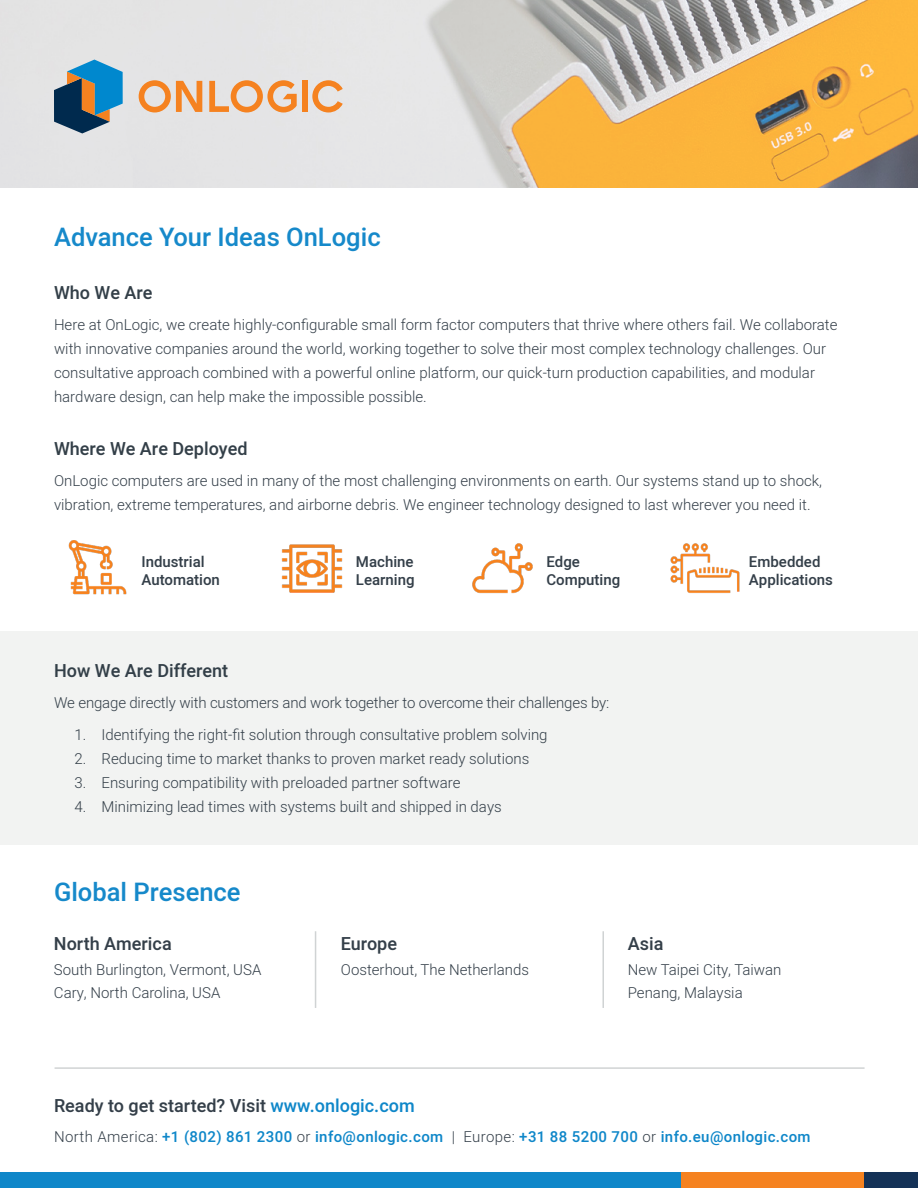
<style>
.page{position:relative;width:918px;height:1188px;background:#fff}
.page>*{position:absolute;margin:0;border:0;box-sizing:border-box;transform-origin:0 0}
.t1{font:500 25.5px "Heebo";color:#1689ca}
.t2{font:500 18px "Heebo";color:#343f49}
.t3{font:500 18px "Heebo";color:#333f48}
.t4{font:300 15px/24px "Heebo";color:#343f49}
.t5{font:500 15px "Heebo";letter-spacing:.025em;color:#0f87c9}
.t6{font:500 15px/18px "Heebo";color:#343f49}
.s1{color:#0f87c9}
.s2{font-weight:300;color:#343f49}
</style>
<div class="page">
<div style="left:0;top:632px;width:918px;height:213px;background:#f2f3f2"></div>
<img style="left:0;top:0;width:918px;height:188px">
<div style="left:0;top:1173px;width:681px;height:15px;background:#0f87c9"></div>
<div style="left:302px;top:81px;width:6px;height:31px;background:#f58220"></div>
<svg style="left:139px;top:80px;width:63px;height:32px;background:#ebb486"></svg>
<svg style="left:209px;top:80px;width:88px;height:32px;background:#ebba92"></svg>
<svg style="left:312px;top:80px;width:31px;height:32px"></svg>
<svg style="left:54px;top:60px;width:69px;height:73px;background:#5a8398"></svg>
<div style="left:681px;top:1173px;width:183px;height:15px;background:#f58220"></div>
<div style="left:864px;top:1173px;width:54px;height:15px;background:#143257"></div>
<img style="left:68px;top:540px;width:59px;height:55px">
<img style="left:281px;top:544px;width:62px;height:49px">
<img style="left:472px;top:543px;width:61px;height:51px">
<img style="left:670px;top:543px;width:70px;height:50px">
<hr style="left:315px;top:931px;width:1px;height:77px;background:#d0d3d4">
<hr style="left:602px;top:931px;width:2px;height:77px;background:#d0d3d4">
<hr style="left:55px;top:1067px;width:810px;height:2px;background:#d0d3d4">
<h1 class="t1" style="left:54px;top:220px;width:328px">Advance Your Ideas OnLogic</h1>
<p class="t3" style="left:54px;top:280px;width:100px">Who We Are</p>
<p class="t4" style="left:54px;top:312px;width:785px">Here at OnLogic, we create highly-configurable small form factor computers that thrive where others fail. We collaborate with innovative companies around the world, working together to solve their most complex technology challenges. Our consultative approach combined with a powerful online platform, our quick-turn production capabilities, and modular hardware design, can help make the impossible possible.</p>
<p class="t3" style="left:54px;top:436px;width:195px">Where We Are Deployed</p>
<p class="t4" style="left:54px;top:468px;width:770px">OnLogic computers are used in many of the most challenging environments on earth. Our systems stand up to shock, vibration, extreme temperatures, and airborne debris. We engineer technology designed to last wherever you need it.</p>
<p class="t6" style="left:141px;top:553px;width:80px">Industrial<br>Automation</p>
<p class="t6" style="left:356px;top:553px;width:60px">Machine<br>Learning</p>
<p class="t6" style="left:546px;top:553px;width:75px">Edge<br>Computing</p>
<p class="t6" style="left:749px;top:553px;width:86px">Embedded<br>Applications</p>
<p class="t3" style="left:54px;top:658px;width:176px">How We Are Different</p>
<p class="t4" style="left:54px;top:690px;width:557px">We engage directly with customers and work together to overcome their challenges by:</p>
<p class="t4" style="left:75px;top:723px;width:475px">1. Identifying the right-fit solution through consultative problem solving</p>
<p class="t4" style="left:75px;top:747px;width:456px">2. Reducing time to market thanks to proven market ready solutions</p>
<p class="t4" style="left:75px;top:771px;width:388px">3. Ensuring compatibility with preloaded partner software</p>
<p class="t4" style="left:75px;top:795px;width:429px">4. Minimizing lead times with systems built and shipped in days</p>
<h1 class="t1" style="left:54px;top:874px;width:188px">Global Presence</h1>
<p class="t2" style="left:54px;top:931px;width:119px">North America</p>
<p class="t4" style="left:54px;top:958px;width:209px;line-height:22.5px">South Burlington, Vermont, USA<br>Cary, North Carolina, USA</p>
<p class="t2" style="left:341px;top:931px;width:58px">Europe</p>
<p class="t4" style="left:341px;top:957px;width:190px">Oosterhout, The Netherlands</p>
<p class="t2" style="left:628px;top:931px;width:37px">Asia</p>
<p class="t4" style="left:628px;top:958px;width:155px;line-height:22.5px">New Taipei City, Taiwan<br>Penang, Malaysia</p>
<p class="t2" style="left:54px;top:1093px;width:362px">Ready to get started? Visit <span class="s1">www.onlogic.com</span></p>
<p class="t5" style="left:54px;top:1127px;width:758px"><span class="s2">North America:</span> +1 (802) 861 2300 <span class="s2">or</span> info@onlogic.com <span class="s2">| Europe:</span> +31 88 5200 700 <span class="s2">or</span> info.eu@onlogic.com</p>
</div>
